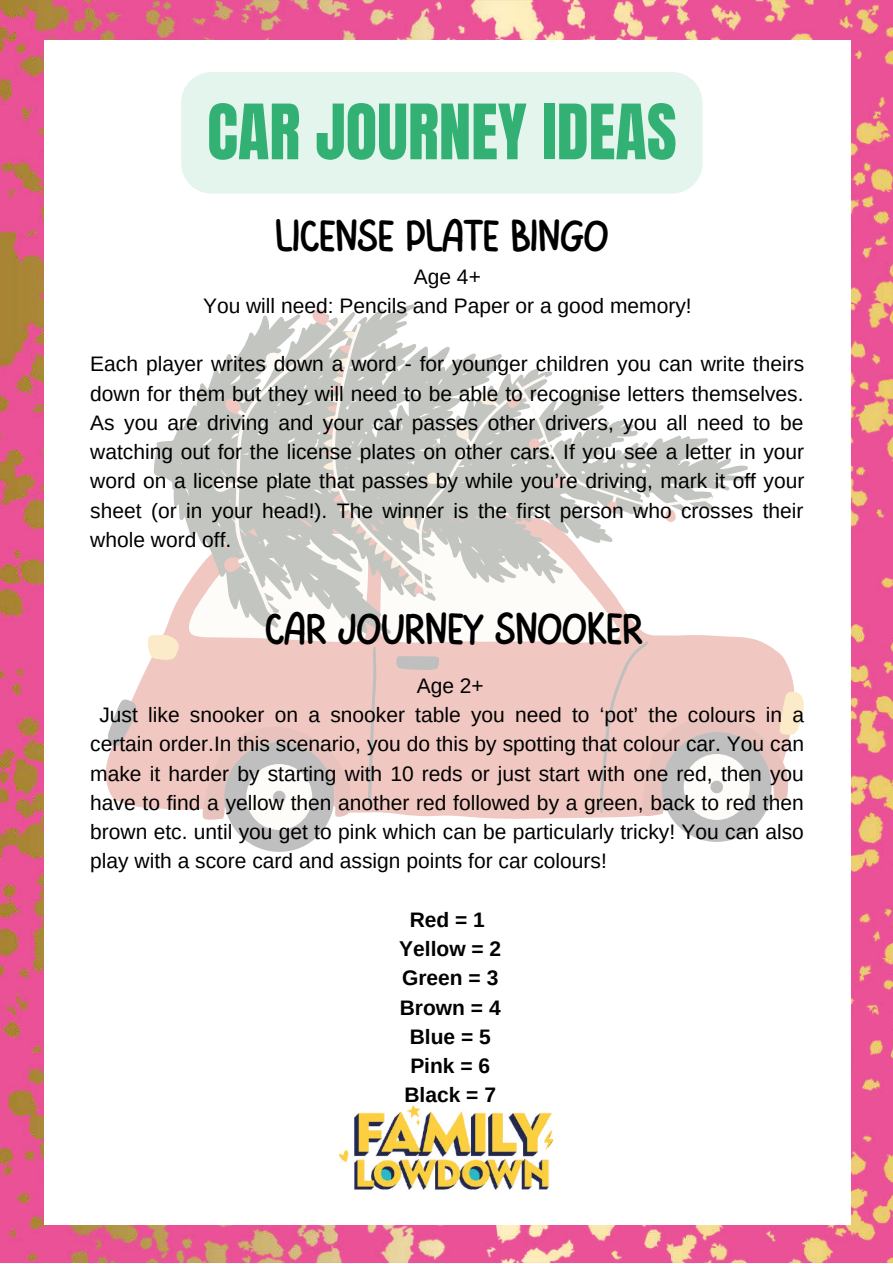
<style>
.page{position:relative;width:893px;height:1264px;background:#fff}
.page>*{position:absolute;margin:0;border:0;box-sizing:border-box;transform-origin:0 0}
.t1{font:64.8px "Anton";color:#33b073}
.t2{font:45px "FEELFREE Regular";color:#000}
.t3{font:21px/29.2px "Arimo";color:#000;text-align:center}
.t4{font:700 21px/29.2px "Arimo";color:#000;text-align:center}
</style>
<div class="page">
<img style="left:0;top:0;width:892px;height:1262px">
<div style="left:44px;top:41px;width:806px;height:1183px;background:#fff"></div>
<svg style="left:105px;top:666px;width:43px;height:143px;fill:#f0c8c1"></svg>
<svg style="left:107px;top:698px;width:31px;height:47px"></svg>
<svg style="left:148px;top:304px;width:655px;height:548px"></svg>
<div style="left:181px;top:72px;width:521px;height:122px;background:#e4f5ed"></div>
<img style="left:338px;top:1104px;width:216px;height:87px">
<h1 class="t1" style="left:207px;top:85px;width:471px">CAR JOURNEY IDEAS</h1>
<h2 class="t2" style="left:275px;top:215px;width:335px">LICENSE PLATE BINGO</h2>
<p class="t3" style="left:203px;top:262px;width:490px">Age 4+<br>You will need: Pencils and Paper or a good memory!</p>
<p class="t3" style="left:90px;top:349px;width:715px;text-align:justify">Each player writes down a word - for younger children you can write theirs down for them but they will need to be able to recognise letters themselves.<br>As you are driving and your car passes other drivers, you all need to be watching out for the license plates on other cars. If you see a letter in your word on a license plate that passes by while you’re driving, mark it off your sheet (or in your head!). The winner is the first person who crosses their whole word off.</p>
<h2 class="t2" style="left:265px;top:608px;width:379px">CAR JOURNEY SNOOKER</h2>
<p class="t3" style="left:416px;top:671px;width:69px">Age 2+</p>
<p class="t3" style="left:99px;top:700px;width:706px">Just like snooker on a snooker table you need to ‘pot’ the colours in a</p>
<p class="t3" style="left:90px;top:729px;width:715px">certain order.In this scenario, you do this by spotting that colour car. You can</p>
<p class="t3" style="left:90px;top:758px;width:715px">make it harder by starting with 10 reds or just start with one red, then you</p>
<p class="t3" style="left:90px;top:788px;width:714px">have to find a yellow then another red followed by a green, back to red then</p>
<p class="t3" style="left:90px;top:817px;width:715px">brown etc. until you get to pink which can be particularly tricky! You can also</p>
<p class="t3" style="left:90px;top:846px;width:518px">play with a score card and assign points for car colours!</p>
<p class="t4" style="left:399px;top:904px;width:103px">Red = 1<br>Yellow = 2<br>Green = 3<br>Brown = 4<br>Blue = 5<br>Pink = 6<br>Black = 7</p>
</div>
